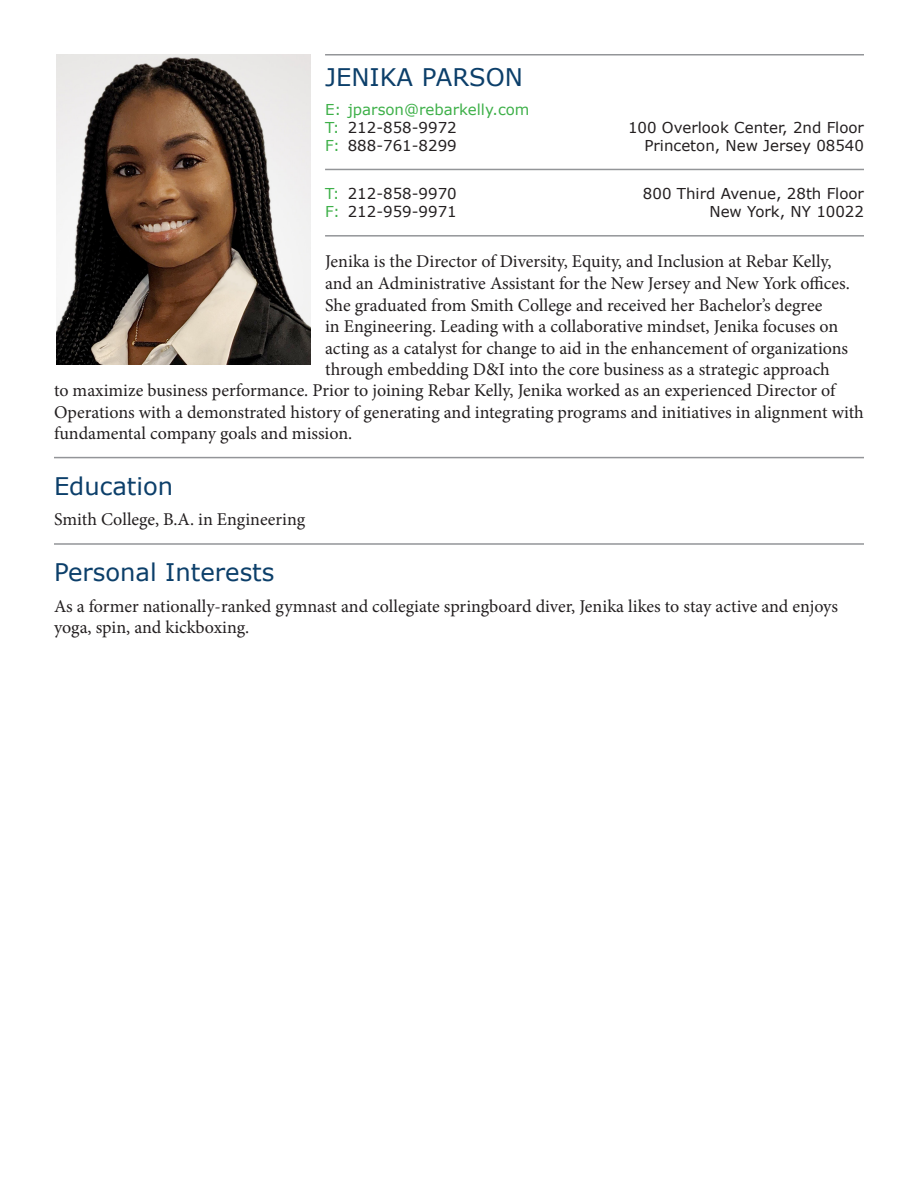
<style>
.page{position:relative;width:918px;height:1188px;background:#fff}
.page>*{position:absolute;margin:0;border:0;box-sizing:border-box;transform-origin:0 0}
.t1{font:24.3px "Verdana";color:#0c3f6a}
.t2{font:18px/21.6px "Minion Pro";color:#231f20}
.t3{font:15px "Verdana";color:#231f20}
.t4{font:15px "Verdana";color:#3eb049}
</style>
<div class="page">
<hr style="left:325px;top:54px;width:539px;height:2px;background:#939598">
<hr style="left:325px;top:169px;width:539px;height:1px;background:#939598">
<hr style="left:325px;top:235px;width:539px;height:2px;background:#939598">
<hr style="left:54px;top:457px;width:810px;height:1px;background:#939598">
<img style="left:57px;top:54px;width:253px;height:311px">
<hr style="left:54px;top:543px;width:810px;height:2px;background:#939598">
<p class="t1" style="left:325px;top:60px;width:199px">JENIKA PARSON</p>
<p class="t4" style="left:325px;top:99px;width:206px">E: jparson@rebarkelly.com</p>
<p class="t4" style="left:325px;top:117px;width:16px">T:</p>
<p class="t4" style="left:325px;top:135px;width:16px">F:</p>
<p class="t4" style="left:325px;top:184px;width:16px">T:</p>
<p class="t4" style="left:325px;top:202px;width:16px">F:</p>
<p class="t3" style="left:628px;top:117px;width:238px">100 Overlook Center, 2nd Floor</p>
<p class="t3" style="left:645px;top:135px;width:221px">Princeton, New Jersey 08540</p>
<p class="t3" style="left:643px;top:184px;width:223px">800 Third Avenue, 28th Floor</p>
<p class="t3" style="left:710px;top:202px;width:156px">New York, NY 10022</p>
<p class="t3" style="left:348px;top:117px;width:111px">212-858-9972</p>
<p class="t3" style="left:348px;top:135px;width:111px">888-761-8299</p>
<p class="t3" style="left:348px;top:184px;width:111px">212-858-9970</p>
<p class="t3" style="left:348px;top:202px;width:111px">212-959-9971</p>
<p class="t2" style="left:325px;top:251px;width:508px">Jenika is the Director of Diversity, Equity, and Inclusion at Rebar Kelly,</p>
<p class="t2" style="left:325px;top:272px;width:526px">and an Administrative Assistant for the New Jersey and New York offices.</p>
<p class="t2" style="left:325px;top:294px;width:499px">She graduated from Smith College and received her Bachelor’s degree</p>
<p class="t2" style="left:325px;top:316px;width:515px">in Engineering. Leading with a collaborative mindset, Jenika focuses on</p>
<p class="t2" style="left:325px;top:337px;width:525px">acting as a catalyst for change to aid in the enhancement of organizations</p>
<p class="t2" style="left:325px;top:359px;width:506px">through embedding D&amp;I into the core business as a strategic approach</p>
<p class="t2" style="left:54px;top:380px;width:783px">to maximize business performance. Prior to joining Rebar Kelly, Jenika worked as an experienced Director of</p>
<p class="t2" style="left:54px;top:401px;width:811px">Operations with a demonstrated history of generating and integrating programs and initiatives in alignment with</p>
<p class="t2" style="left:54px;top:423px;width:300px">fundamental company goals and mission.</p>
<p class="t1" style="left:54px;top:469px;width:121px">Education</p>
<p class="t2" style="left:54px;top:509px;width:253px">Smith College, B.A. in Engineering</p>
<p class="t1" style="left:54px;top:555px;width:222px">Personal Interests</p>
<p class="t2" style="left:54px;top:595px;width:786px">As a former nationally-ranked gymnast and collegiate springboard diver, Jenika likes to stay active and enjoys yoga, spin, and kickboxing.</p>
</div>
